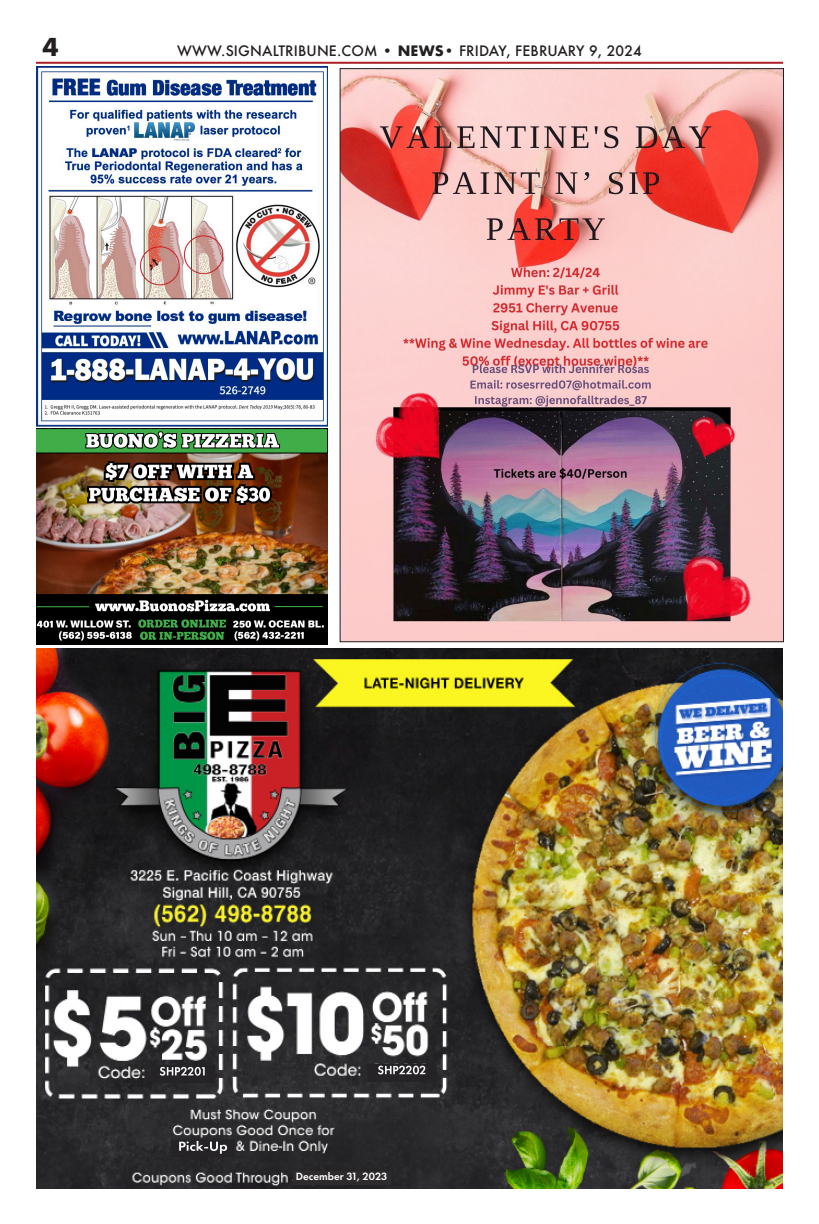
<style>
.page{position:relative;width:819px;height:1224px;background:#fff}
.page>*{position:absolute;margin:0;border:0;box-sizing:border-box;transform-origin:0 0}
.t1{font:700 24px "Futura";color:#231f20}
.t2{font:500 14px "Futura";letter-spacing:.01em;color:#231f20}
.t3{font:600 11px "Futura PT";color:#fff}
.s1{font-weight:700}
</style>
<div class="page">
<hr style="left:36px;top:62px;width:747px;height:2px;background:#ad1f24">
<img style="left:36px;top:648px;width:747px;height:540px">
<div style="left:293px;top:1172px;width:97px;height:13px;background:#2e2b2c"></div>
<img style="left:36px;top:66px;width:292px;height:360px">
<img style="left:36px;top:429px;width:292px;height:216px">
<img style="left:342px;top:70px;width:440px;height:570px">
<p class="t1" style="left:43px;top:29px;width:18px">4</p>
<p class="t2" style="left:177px;top:41px;width:466px">WWW.SIGNALTRIBUNE.COM • <span class="s1">NEWS•</span> FRIDAY, FEBRUARY 9, 2024</p>
<p class="t3" style="left:296px;top:1170px;width:93px">December 31, 2023</p>
</div>
